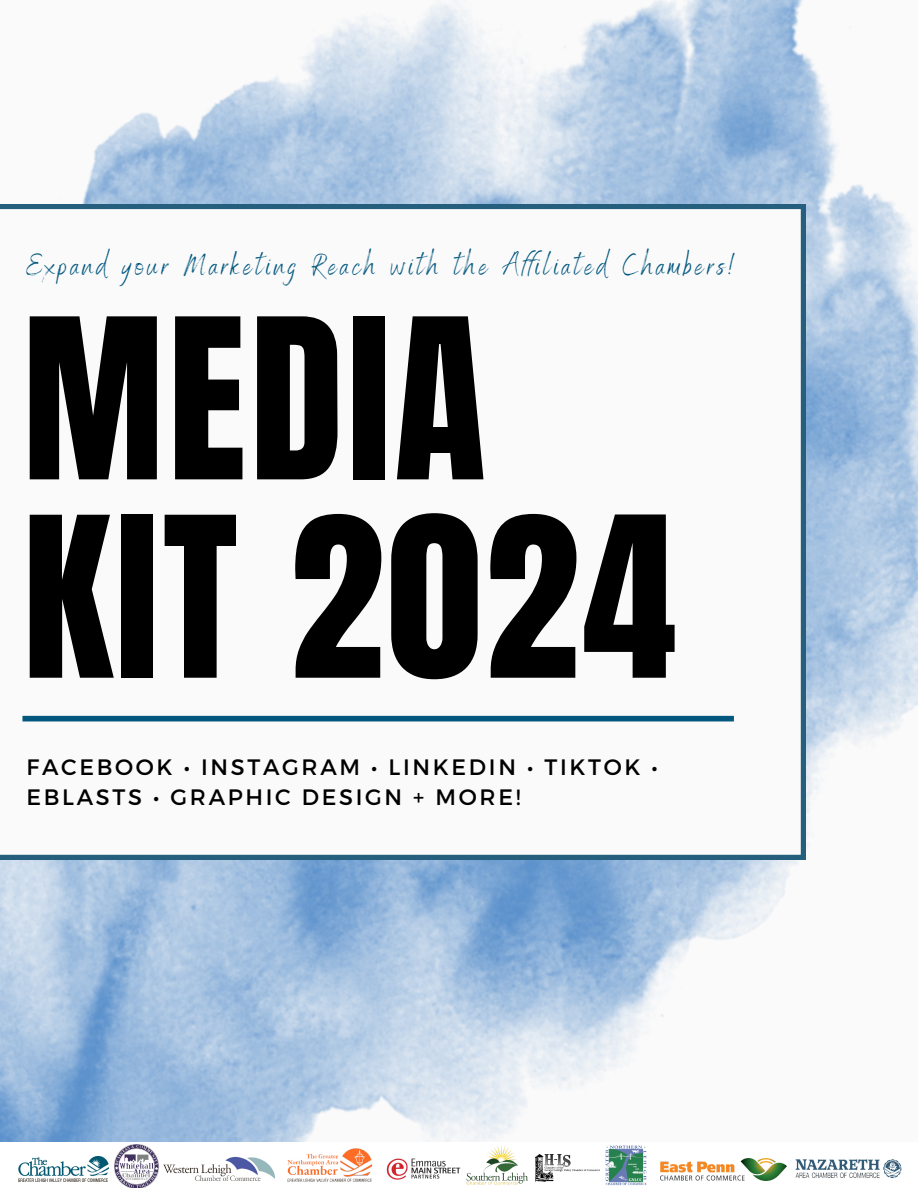
<style>
.page{position:relative;width:918px;height:1188px;background:#fff}
.page>*{position:absolute;margin:0;border:0;box-sizing:border-box;transform-origin:0 0}
.t1{font:189.75px/198.3px "Anton";letter-spacing:.02em;color:#000}
.t2{font:29.7px "Benedict";letter-spacing:.12em;color:#02577f}
.t3{font:22.35px/30.6px "Montserrat";letter-spacing:.12em;color:#000}
</style>
<div class="page">
<img style="left:0;top:0;width:918px;height:1142px">
<svg style="left:0;top:205px;width:805px;height:654px"></svg>
<img style="left:18px;top:1156px;width:90px;height:25px">
<img style="left:115px;top:1144px;width:44px;height:44px">
<img style="left:164px;top:1156px;width:110px;height:24px">
<img style="left:386px;top:1158px;width:75px;height:21px">
<img style="left:467px;top:1146px;width:60px;height:39px">
<img style="left:535px;top:1154px;width:64px;height:27px">
<img style="left:605px;top:1145px;width:42px;height:41px">
<img style="left:660px;top:1159px;width:126px;height:21px">
<img style="left:795px;top:1159px;width:107px;height:20px">
<img style="left:287px;top:1148px;width:86px;height:34px">
<div style="left:22px;top:716px;width:712px;height:5px;background:#02577f"></div>
<h1 class="t2" style="left:27px;top:246px;width:709px">Expand your Marketing Reach with the Affiliated Chambers!</h1>
<p class="t1" style="left:22px;top:303px;width:655px">MEDIA<br>KIT 2024</p>
<h2 class="t3" style="left:27px;top:750px;width:633px">FACEBOOK • INSTAGRAM • LINKEDIN • TIKTOK •<br>EBLASTS • GRAPHIC DESIGN + MORE!</h2>
</div>
